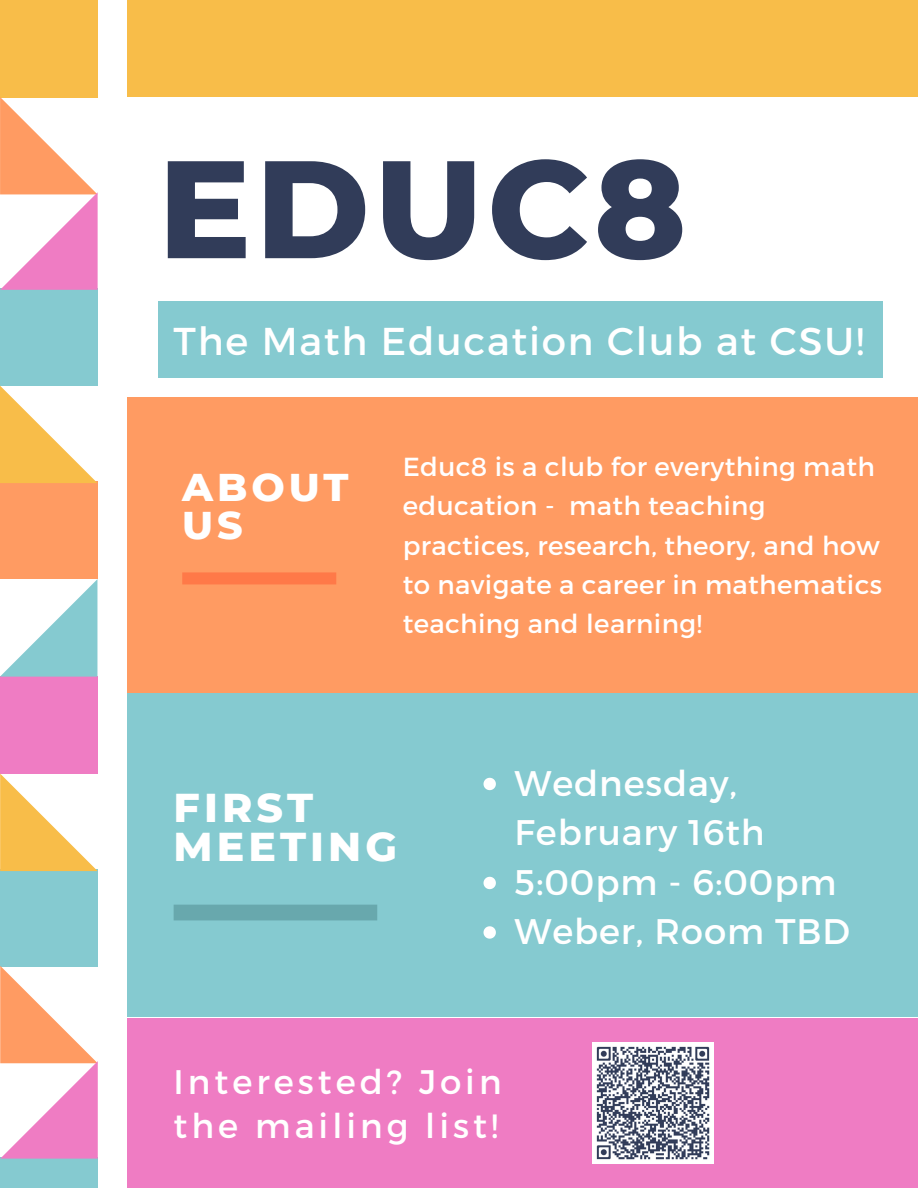
<style>
.page{position:relative;width:918px;height:1188px;background:#fff}
.page>*{position:absolute;margin:0;border:0;box-sizing:border-box;transform-origin:0 0}
.t1{font:800 138.6px "Montserrat";letter-spacing:.03em;color:#313c59}
.t2{font:800 41.1px/38.8px "Montserrat";letter-spacing:.1em;color:#fff}
.t3{font:800 39.45px "Montserrat";letter-spacing:.1em;color:#fff}
.t4{font:38.85px "Montserrat";letter-spacing:.045em;color:#fff}
.t5{font:35.55px/49.5px "Montserrat";letter-spacing:.025em;color:#fff}
.t6{font:34.05px/43.8px "Montserrat";letter-spacing:.12em;color:#fff}
.t7{font:26.1px/39.3px "Montserrat";letter-spacing:.015em;color:#fff}
</style>
<div class="page">
<div style="left:0;top:0;width:98px;height:97px;background:#f8bd49"></div>
<div style="left:0;top:869px;width:98px;height:97px;background:#85cad0"></div>
<div style="left:0;top:289px;width:98px;height:97px;background:#85cad0"></div>
<div style="left:0;top:1157px;width:98px;height:31px;background:#85cad0"></div>
<div style="left:0;top:677px;width:98px;height:97px;background:#ef7cc3"></div>
<div style="left:0;top:482px;width:97px;height:97px;background:#ff9b62"></div>
<svg style="left:0;top:97px;width:98px;height:193px"></svg>
<svg style="left:0;top:966px;width:98px;height:193px"></svg>
<svg style="left:0;top:579px;width:97px;height:98px"></svg>
<svg style="left:0;top:386px;width:97px;height:97px"></svg>
<svg style="left:0;top:774px;width:98px;height:97px"></svg>
<div style="left:127px;top:1018px;width:791px;height:170px;background:#ef7cc3"></div>
<div style="left:127px;top:693px;width:791px;height:324px;background:#85cad0"></div>
<div style="left:127px;top:397px;width:791px;height:296px;background:#ff9b62"></div>
<div style="left:127px;top:0;width:791px;height:97px;background:#f8bd49"></div>
<div style="left:158px;top:301px;width:725px;height:76px;background:#85cad0"></div>
<svg style="left:182px;top:572px;width:154px;height:12px"></svg>
<div style="left:174px;top:905px;width:203px;height:15px;background:#68a8ad"></div>
<img style="left:592px;top:1042px;width:122px;height:122px">
<svg style="left:484px;top:778px;width:12px;height:12px"></svg>
<svg style="left:484px;top:877px;width:12px;height:12px"></svg>
<svg style="left:484px;top:926px;width:12px;height:13px"></svg>
<p class="t1" style="left:158px;top:124px;width:530px">EDUC8</p>
<p class="t4" style="left:174px;top:316px;width:692px">The Math Education Club at CSU!</p>
<p class="t3" style="left:182px;top:463px;width:168px">ABOUT</p>
<p class="t3" style="left:182px;top:501px;width:62px">US</p>
<p class="t7" style="left:403px;top:446px;width:481px">Educ8 is a club for everything math education - math teaching practices, research, theory, and how to navigate a career in mathematics teaching and learning!</p>
<p class="t2" style="left:174px;top:788px;width:225px">FIRST<br>MEETING</p>
<p class="t5" style="left:515px;top:757px;width:251px">Wednesday,<br>February 16th</p>
<p class="t5" style="left:515px;top:856px;width:323px">5:00pm - 6:00pm</p>
<p class="t5" style="left:515px;top:905px;width:337px">Weber, Room TBD</p>
<p class="t6" style="left:174px;top:1058px;width:329px">Interested? Join the mailing list!</p>
</div>
